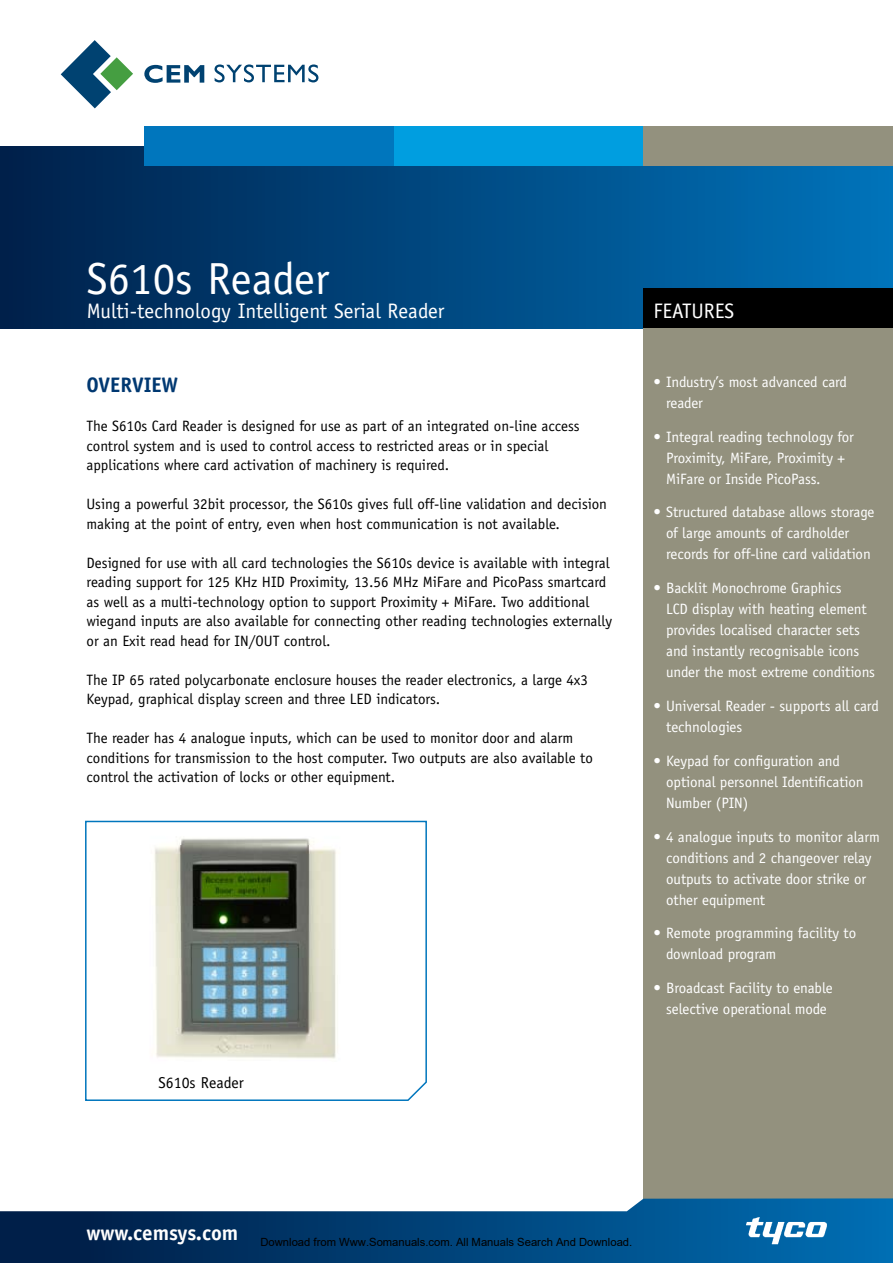
<style>
.page{position:relative;width:893px;height:1263px;background:#fff}
.page>*{position:absolute;margin:0;border:0;box-sizing:border-box;transform-origin:0 0}
.t1{font:45px "Officina Sans";color:#fff}
.t2{font:21px "Officina Sans";color:#fff}
.t3{font:700 21px "Officina Sans";color:#fff}
.t4{font:700 21px "Officina Sans";color:#003871}
.t5{font:15.75px "Officina Sans";color:#000}
.t6{font:15px/19.5px "Officina Sans";color:#000}
.t7{font:15px/21px "Officina Sans";letter-spacing:-.005em;color:#fff}
.t8{font:11.25px "Arial";color:#000}
</style>
<div class="page">
<div style="left:0;top:146px;width:893px;height:182px;background:linear-gradient(to right,#00204b,#0072b8)"></div>
<div style="left:643px;top:328px;width:250px;height:882px;background:#93917e"></div>
<svg style="left:0;top:1198px;width:893px;height:65px;background:#26608e"></svg>
<div style="left:145px;top:127px;width:250px;height:39px;background:#0076bd"></div>
<div style="left:395px;top:127px;width:250px;height:39px;background:#009ee0"></div>
<div style="left:643px;top:127px;width:250px;height:39px;background:#93917e"></div>
<svg style="left:215px;top:64px;width:103px;height:18px"></svg>
<svg style="left:144px;top:65px;width:60px;height:18px"></svg>
<svg style="left:61px;top:40px;width:72px;height:68px"></svg>
<div style="left:643px;top:289px;width:250px;height:39px;background:#000"></div>
<svg style="left:85px;top:820px;width:342px;height:281px"></svg>
<img style="left:745px;top:1216px;width:82px;height:28px">
<h1 class="t1" style="left:87px;top:252px;width:244px">S610s Reader</h1>
<h2 class="t2" style="left:87px;top:298px;width:359px">Multi-technology Intelligent Serial Reader</h2>
<h2 class="t4" style="left:87px;top:372px;width:93px">OVERVIEW</h2>
<p class="t6" style="left:87px;top:416px;width:495px">The S610s Card Reader is designed for use as part of an integrated on-line access control system and is used to control access to restricted areas or in special applications where card activation of machinery is required.</p>
<p class="t6" style="left:87px;top:494px;width:522px">Using a powerful 32bit processor, the S610s gives full off-line validation and decision making at the point of entry, even when host communication is not available.</p>
<p class="t6" style="left:87px;top:553px;width:527px">Designed for use with all card technologies the S610s device is available with integral reading support for 125 KHz HID Proximity, 13.56 MHz MiFare and PicoPass smartcard as well as a multi-technology option to support Proximity + MiFare. Two additional wiegand inputs are also available for connecting other reading technologies externally or an Exit read head for IN/OUT control.</p>
<p class="t6" style="left:87px;top:670px;width:503px">The IP 65 rated polycarbonate enclosure houses the reader electronics, a large 4x3<br>Keypad, graphical display screen and three LED indicators.</p>
<p class="t6" style="left:87px;top:728px;width:508px">The reader has 4 analogue inputs, which can be used to monitor door and alarm conditions for transmission to the host computer. Two outputs are also available to control the activation of locks or other equipment.</p>
<p class="t5" style="left:159px;top:1073px;width:87px">S610s Reader</p>
<h2 class="t2" style="left:653px;top:298px;width:82px">FEATURES</h2>
<p class="t7" style="left:666px;top:371px;width:182px;text-indent:-13px">• Industry’s most advanced card reader</p>
<p class="t7" style="left:666px;top:426px;width:189px;text-indent:-13px">• Integral reading technology for<br>Proximity, MiFare, Proximity +<br>MiFare or Inside PicoPass.</p>
<p class="t7" style="left:666px;top:502px;width:210px;text-indent:-13px">• Structured database allows storage of large amounts of cardholder records for off-line card validation</p>
<p class="t7" style="left:666px;top:578px;width:210px;text-indent:-13px">• Backlit Monochrome Graphics<br>LCD display with heating element provides localised character sets and instantly recognisable icons under the most extreme conditions</p>
<p class="t7" style="left:666px;top:695px;width:214px;text-indent:-13px">• Universal Reader - supports all card technologies</p>
<p class="t7" style="left:666px;top:750px;width:199px;text-indent:-13px">• Keypad for configuration and optional personnel Identification<br>Number (PIN)</p>
<p class="t7" style="left:666px;top:826px;width:215px;text-indent:-13px">• 4 analogue inputs to monitor alarm conditions and 2 changeover relay outputs to activate door strike or other equipment</p>
<p class="t7" style="left:666px;top:923px;width:192px;text-indent:-13px">• Remote programming facility to download program</p>
<p class="t7" style="left:653px;top:977px;width:181px;text-align:center">• Broadcast Facility to enable selective operational mode</p>
<h2 class="t3" style="left:87px;top:1220px;width:153px">www.cemsys.com</h2>
<p class="t8" style="left:260px;top:1235px;width:373px">Download from Www.Somanuals.com. All Manuals Search And Download.</p>
</div>
